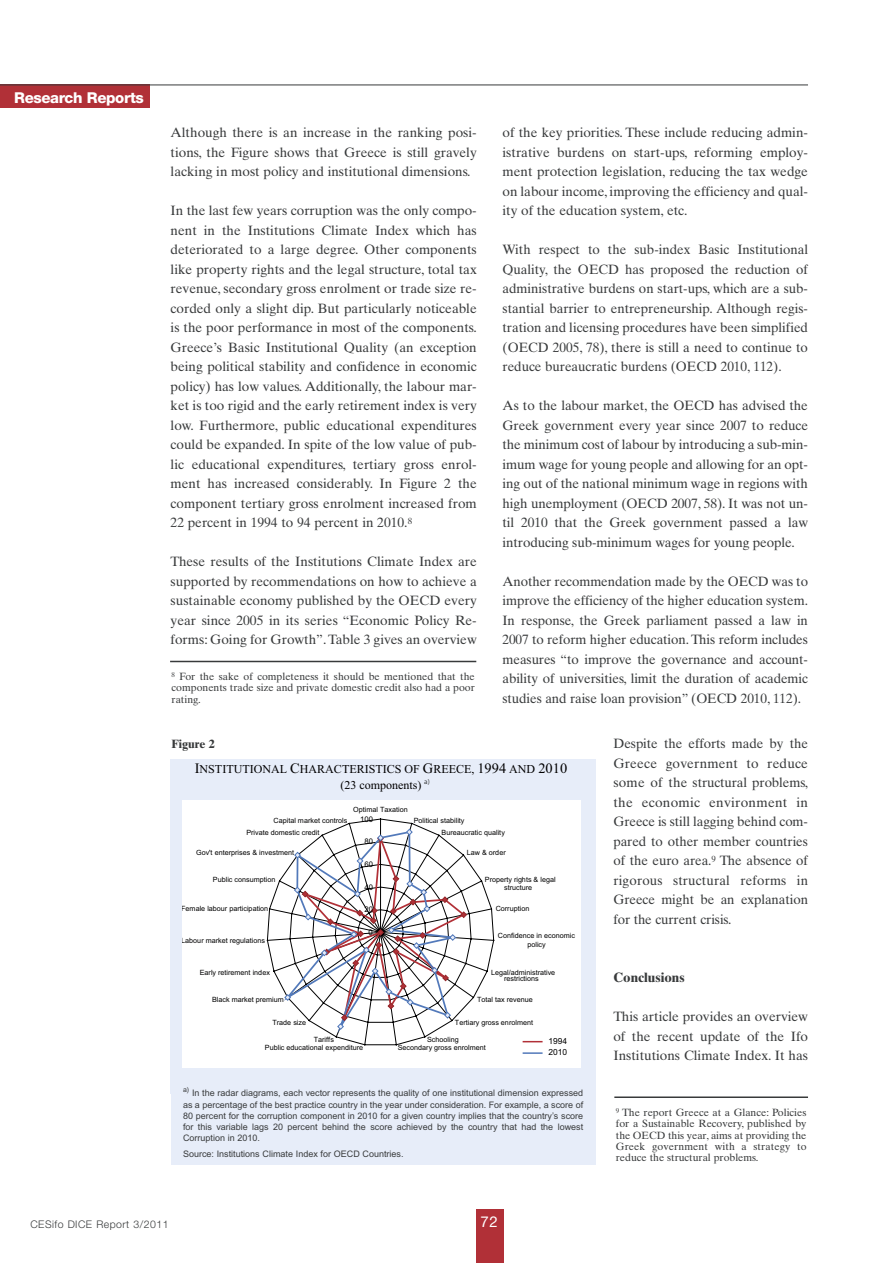
<style>
.page{position:relative;width:893px;height:1263px;background:#fff}
.page>*{position:absolute;margin:0;border:0;box-sizing:border-box;transform-origin:0 0}
.t1{font:800 15px "Helvetica Neue LT Std";letter-spacing:-.025em;color:#fff}
.t2{font:15px "Helvetica Neue LT Std";color:#fff}
.t3{font:13.5px/19.5px "Times Ten";color:#383a3b;text-align:justify}
.t4{font:700 13.5px "Times Ten";color:#383a3b}
.t5{font:12px/15.1px "Times New Roman";color:#010001;text-align:center}
.t6{font:700 12px "Times Ten";color:#383a3b}
.t7{font:10.5px/11.2px "Times Ten";color:#383a3b;text-align:justify}
.t8{font:300 10.5px "Helvetica Neue";letter-spacing:.045em;color:#383a3b}
.t9{font:9px/11.2px "Arial";color:#383a3b;text-align:justify}
.t10{font:8.4px/10.4px "Arial";color:#010001}
.t11{font:7.8px "Arial";color:#010001}
.t12{font:7.2px/12.1px "Arial";color:#010001}
.t13{font:7.2px "Myriad Pro";color:#383a3b}
.t14{font:6.9px "Arial";color:#383a3b}
.s1{font-size:14.4px}
</style>
<div class="page">
<div style="left:476px;top:1209px;width:28px;height:54px;background:#b13037"></div>
<div style="left:0;top:85px;width:149px;height:23px;background:#b13037"></div>
<hr style="left:0;top:85px;width:808px;height:1px;background:#383a3b">
<svg style="left:267px;top:819px;width:227px;height:226px"></svg>
<svg style="left:280px;top:829px;width:187px;height:211px"></svg>
<div style="left:170px;top:759px;width:11px;height:335px;background:#e7edf9"></div>
<div style="left:581px;top:759px;width:14px;height:335px;background:#e7edf9"></div>
<div style="left:170px;top:1069px;width:425px;height:25px;background:#e7edf9"></div>
<div style="left:170px;top:759px;width:425px;height:41px;background:#e7edf9"></div>
<svg style="left:523px;top:1052px;width:19px;height:2px"></svg>
<svg style="left:523px;top:1041px;width:19px;height:1px"></svg>
<div style="left:171px;top:1087px;width:424px;height:78px;background:#e7edf9"></div>
<hr style="left:170px;top:661px;width:306px;height:1px;background:#383a3b">
<hr style="left:614px;top:1096px;width:194px;height:2px;background:#383a3b">
<p class="t1" style="left:14px;top:93px;width:131px">Research Reports</p>
<p class="t3" style="left:502px;top:124px;width:307px">of the key priorities. These include reducing admin&shy;istrative burdens on start-ups, reforming employ&shy;ment protection legislation, reducing the tax wedge on labour income, improving the efficiency and qual&shy;ity of the education system, etc.</p>
<p class="t3" style="left:502px;top:241px;width:307px">With respect to the sub-index Basic Institutional Quality, the OECD has proposed the reduction of administrative burdens on start-ups, which are a sub&shy;stantial barrier to entrepreneurship. Although regis&shy;tration and licensing procedures have been simplified (OECD 2005, 78), there is still a need to continue to reduce bureaucratic burdens (OECD 2010, 112).</p>
<p class="t3" style="left:502px;top:397px;width:307px">As to the labour market, the OECD has advised the Greek government every year since 2007 to reduce the minimum cost of labour by introducing a sub-min&shy;imum wage for young people and allowing for an opt&shy;ing out of the national minimum wage in regions with high unemployment (OECD 2007, 58). It was not un&shy;til 2010 that the Greek government passed a law introducing sub-minimum wages for young people.</p>
<p class="t3" style="left:502px;top:573px;width:307px">Another recommendation made by the OECD was to improve the efficiency of the higher education system.<br>In response, the Greek parliament passed a law in 2007 to reform higher education. This reform includes measures “to improve the governance and account&shy;ability of universities, limit the duration of academic studies and raise loan provision” (OECD 2010, 112).</p>
<p class="t3" style="left:613px;top:735px;width:196px">Despite the efforts made by the Greece government to reduce some of the structural problems, the economic environment in Greece is still lagging behind com&shy;pared to other member countries of the euro area.<sup>9</sup> The absence of rigorous structural reforms in Greece might be an explanation for the current crisis.</p>
<p class="t3" style="left:171px;top:124px;width:308px">Although there is an increase in the ranking posi&shy;tions, the Figure shows that Greece is still gravely lacking in most policy and institutional dimensions.</p>
<p class="t3" style="left:171px;top:202px;width:308px">In the last few years corruption was the only compo&shy;nent in the Institutions Climate Index which has deteriorated to a large degree. Other components like property rights and the legal structure, total tax revenue, secondary gross enrolment or trade size re&shy;corded only a slight dip. But particularly noticeable is the poor performance in most of the components.<br>Greece’s Basic Institutional Quality (an exception being political stability and confidence in economic policy) has low values. Additionally, the labour mar&shy;ket is too rigid and the early retirement index is very low. Furthermore, public educational expenditures could be expanded. In spite of the low value of pub&shy;lic educational expenditures, tertiary gross enrol&shy;ment has increased considerably. In Figure 2 the component tertiary gross enrolment increased from 22 percent in 1994 to 94 percent in 2010.<sup>8</sup></p>
<p class="t3" style="left:171px;top:553px;width:308px">These results of the Institutions Climate Index are supported by recommendations on how to achieve a sustainable economy published by the OECD every year since 2005 in its series “Economic Policy Re&shy;forms: Going for Growth”. Table 3 gives an overview</p>
<p class="t7" style="left:172px;top:672px;width:305px"><sup>8</sup> For the sake of completeness it should be mentioned that the components trade size and private domestic credit also had a poor rating.</p>
<p class="t6" style="left:172px;top:740px;width:45px">Figure 2</p>
<p class="t5" style="left:195px;top:762px;width:374px"><span class="s1">I</span>NSTITUTIONAL <span class="s1">C</span>HARACTERISTICS OF <span class="s1">G</span>REECE, <span class="s1">1994</span> AND <span class="s1">2010 </span>(23 components)</p>
<p class="t13" style="left:424px;top:778px;width:7px">a)</p>
<p class="t12" style="left:353px;top:804px;width:56px">Optimal Taxation</p>
<p class="t11" style="left:360px;top:816px;width:14px">100</p>
<p class="t12" style="left:273px;top:815px;width:75px">Capital market controls</p>
<p class="t12" style="left:442px;top:815px;width:65px;text-indent:-28px">Political stability<br>Bureaucratic quality</p>
<p class="t12" style="left:467px;top:847px;width:40px">Law &amp; order</p>
<p class="t12" style="left:485px;top:875px;width:72px">Property rights &amp; legal</p>
<p class="t12" style="left:496px;top:903px;width:35px">Corruption</p>
<p class="t12" style="left:498px;top:932px;width:79px;line-height:8.9px;text-align:center">Confidence in economic policy</p>
<p class="t12" style="left:491px;top:967px;width:66px">Legal/administrative</p>
<p class="t12" style="left:477px;top:994px;width:57px">Total tax revenue</p>
<p class="t12" style="left:455px;top:1018px;width:80px">Tertiary gross enrolment</p>
<p class="t12" style="left:427px;top:1034px;width:33px">Schooling</p>
<p class="t12" style="left:246px;top:827px;width:74px">Private domestic credit</p>
<p class="t11" style="left:364px;top:839px;width:10px">80</p>
<p class="t12" style="left:196px;top:847px;width:99px">Gov't enterprises &amp; investment</p>
<p class="t11" style="left:364px;top:861px;width:10px">60</p>
<p class="t12" style="left:213px;top:874px;width:64px">Public consumption</p>
<p class="t11" style="left:364px;top:884px;width:10px">40</p>
<p class="t12" style="left:504px;top:882px;width:30px">structure</p>
<p class="t12" style="left:181px;top:903px;width:89px">Female labour participation</p>
<p class="t11" style="left:364px;top:907px;width:10px">20</p>
<p class="t11" style="left:369px;top:929px;width:6px">0</p>
<p class="t12" style="left:181px;top:935px;width:85px">Labour market regulations</p>
<p class="t12" style="left:200px;top:967px;width:72px">Early retirement index</p>
<p class="t4" style="left:613px;top:973px;width:73px">Conclusions</p>
<p class="t3" style="left:613px;top:1008px;width:196px">This article provides an overview of the recent update of the Ifo Institutions Climate Index. It has</p>
<p class="t12" style="left:504px;top:973px;width:36px">restrictions</p>
<p class="t12" style="left:212px;top:994px;width:73px">Black market premium</p>
<p class="t12" style="left:272px;top:1018px;width:35px">Trade size</p>
<p class="t12" style="left:314px;top:1034px;width:22px">Tariffs</p>
<p class="t10" style="left:548px;top:1037px;width:20px">1994<br>2010</p>
<p class="t12" style="left:265px;top:1042px;width:100px">Public educational expenditure</p>
<p class="t12" style="left:398px;top:1042px;width:90px">Secondary gross enrolment</p>
<p class="t14" style="left:183px;top:1087px;width:8px">a)</p>
<p class="t9" style="left:183px;top:1089px;width:402px;text-indent:9px">In the radar diagrams, each vector represents the quality of one institutional dimension expressed as a percentage of the best practice country in the year under consideration. For example, a score of 80 percent for the corruption component in 2010 for a given country implies that the country’s score for this variable lags 20 percent behind the score achieved by the country that had the lowest Corruption in 2010.</p>
<p class="t9" style="left:183px;top:1149px;width:222px">Source: Institutions Climate Index for OECD Countries.</p>
<p class="t7" style="left:616px;top:1108px;width:192px"><sup>9</sup> The report Greece at a Glance: Policies for a Sustainable Recovery, published by the OECD this year, aims at providing the Greek government with a strategy to reduce the structural problems.</p>
<p class="t8" style="left:30px;top:1221px;width:140px">CESifo DICE Report 3/2011</p>
<p class="t2" style="left:481px;top:1216px;width:19px">72</p>
</div>
